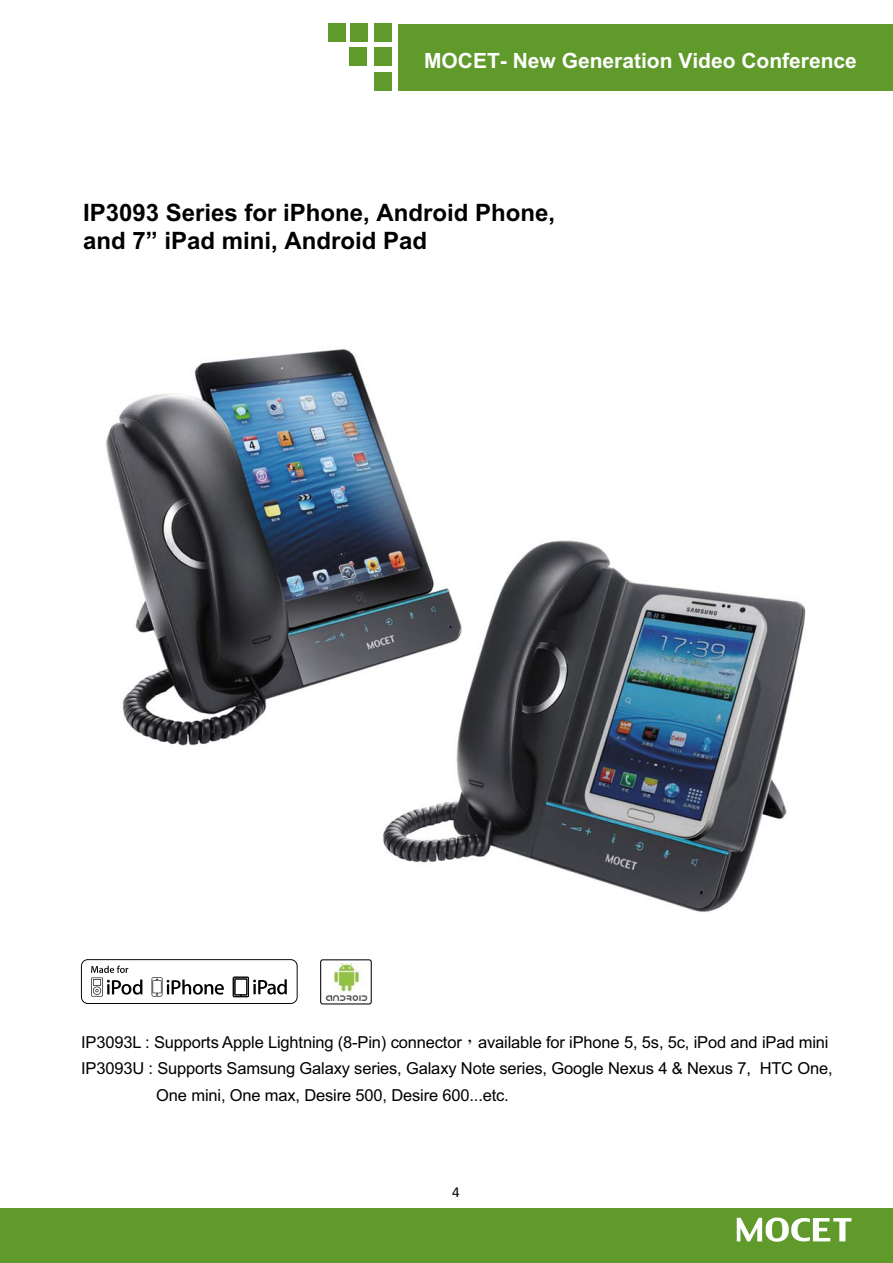
<style>
.page{position:relative;width:893px;height:1263px;background:#fff}
.page>*{position:absolute;margin:0;border:0;box-sizing:border-box;transform-origin:0 0}
.t1{font:700 24px/28.8px "Arial";color:#000}
.t2{font:700 21px "Arial";color:#fff}
.t3{font:16.5px "Arial";letter-spacing:-.01em;color:#000}
.t4{font:15px "Calibri";color:#000}
.s1{font-family:"Adobe Ming Std Light E Ten B5 H"}
</style>
<div class="page">
<img style="left:106px;top:349px;width:307px;height:397px">
<img style="left:369px;top:522px;width:437px;height:390px">
<svg style="left:81px;top:959px;width:217px;height:45px"></svg>
<img style="left:325px;top:963px;width:43px;height:37px">
<div style="left:320px;top:959px;width:52px;height:45px;border:1px solid #000;border-radius:2px"></div>
<div style="left:398px;top:24px;width:495px;height:66px;background:#5f9a2b"></div>
<div style="left:0;top:1208px;width:893px;height:55px;background:#5f9a2b"></div>
<div style="left:374px;top:23px;width:18px;height:19px;background:#5f9a2b"></div>
<div style="left:350px;top:23px;width:18px;height:19px;background:#5f9a2b"></div>
<div style="left:328px;top:23px;width:18px;height:19px;background:#5f9a2b"></div>
<div style="left:374px;top:72px;width:18px;height:19px;background:#5f9a2b"></div>
<div style="left:374px;top:47px;width:18px;height:19px;background:#5f9a2b"></div>
<div style="left:349px;top:47px;width:18px;height:19px;background:#5f9a2b"></div>
<svg style="left:737px;top:1217px;width:114px;height:25px"></svg>
<p class="t2" style="left:424px;top:53px;width:434px">MOCET- New Generation Video Conference</p>
<h1 class="t1" style="left:83px;top:200px;width:473px">IP3093 Series for iPhone, Android Phone, and 7” iPad mini, Android Pad</h1>
<p class="t3" style="left:81px;top:1036px;width:749px">IP3093L : Supports Apple Lightning (8-Pin) connector<span class="s1">，</span>available for iPhone 5, 5s, 5c, iPod and iPad mini</p>
<p class="t3" style="left:81px;top:1063px;width:753px">IP3093U : Supports Samsung Galaxy series, Galaxy Note series, Google Nexus 4 &amp; Nexus 7, HTC One,</p>
<p class="t3" style="left:156px;top:1090px;width:354px">One mini, One max, Desire 500, Desire 600...etc.</p>
<p class="t4" style="left:452px;top:1183px;width:9px">4</p>
</div>
